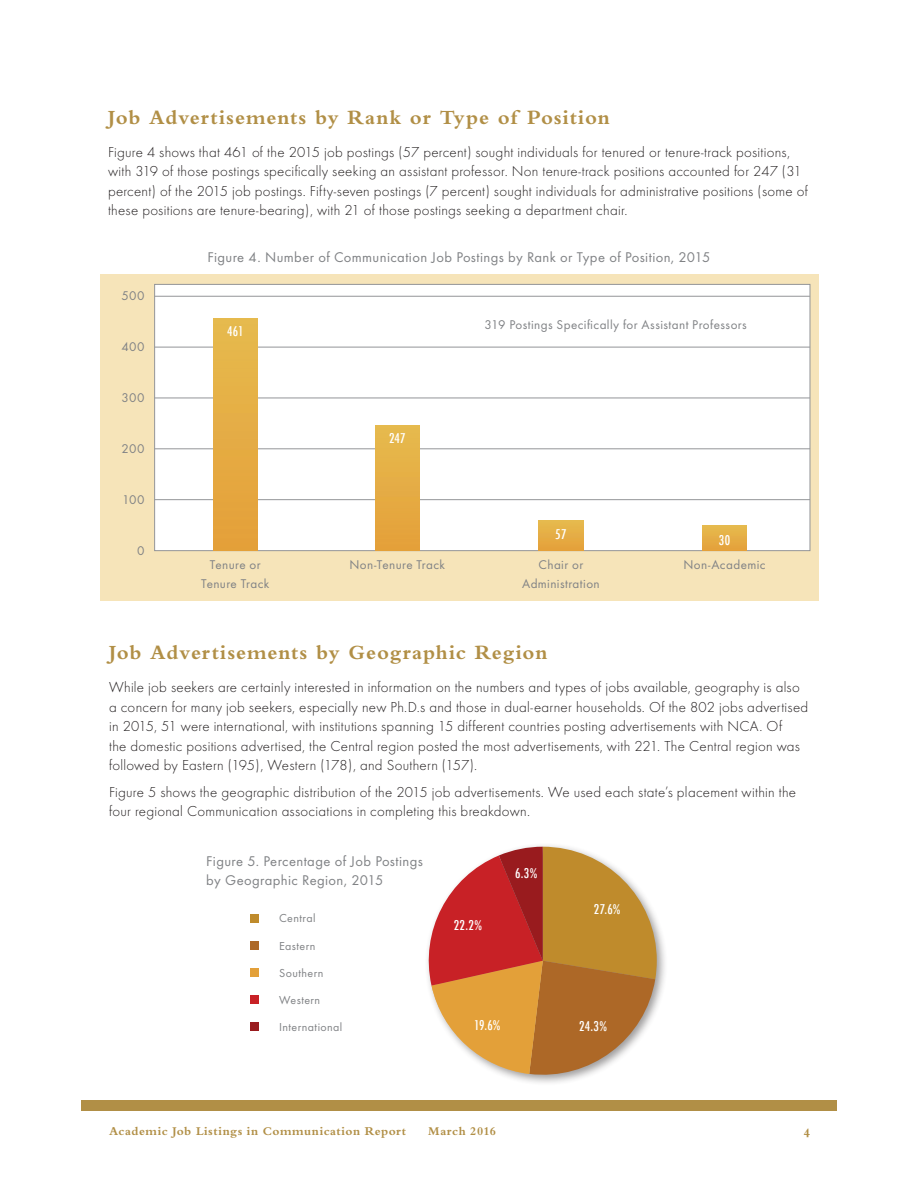
<style>
.page{position:relative;width:918px;height:1188px;background:#fff}
.page>*{position:absolute;margin:0;border:0;box-sizing:border-box;transform-origin:0 0}
.t1{font:21px "Bembo Bold Os F";letter-spacing:.04em;color:#b18f46}
.t2{font:300 15px/19.5px "Futura T";letter-spacing:.015em;color:#231f20}
.t3{font:14.7px/18.8px "Futura T";letter-spacing:.025em;color:#808285}
.t4{font:13.5px "Bembo Bold Os F";color:#b18f46}
.t5{font:13.2px/18.5px "Futura T";letter-spacing:.03em;color:#808285;text-align:center}
.t6{font:500 condensed 13.2px "Futura";letter-spacing:.02em;color:#fff}
.t7{font:700 12.3px "Bembo";letter-spacing:.04em;color:#b18f46}
.t8{font:12px "Futura T";letter-spacing:.035em;color:#808285}
</style>
<div class="page">
<div style="left:81px;top:1100px;width:756px;height:11px;background:#b18f46"></div>
<div style="left:100px;top:275px;width:719px;height:326px;background:#f6e4b9"></div>
<div style="left:154px;top:284px;width:656px;height:267px;background:#fff;border:1px solid #939598"></div>
<hr style="left:155px;top:347px;width:655px;height:1px;background:#939598">
<hr style="left:155px;top:499px;width:655px;height:1px;background:#939598">
<hr style="left:155px;top:448px;width:655px;height:1px;background:#939598">
<hr style="left:155px;top:398px;width:655px;height:1px;background:#939598">
<hr style="left:155px;top:296px;width:655px;height:1px;background:#939598">
<div style="left:213px;top:319px;width:45px;height:232px;background:#e5ac45"></div>
<div style="left:375px;top:426px;width:45px;height:125px;background:#e5ac45"></div>
<div style="left:539px;top:521px;width:44px;height:30px;background:#e5ac45"></div>
<div style="left:702px;top:526px;width:45px;height:25px;background:#e5ac46"></div>
<div style="left:424px;top:842px;width:244px;height:245px;background:#231f20;opacity:.45"></div>
<svg style="left:424px;top:847px;width:233px;height:234px"></svg>
<div style="left:251px;top:914px;width:8px;height:8px;background:#bf8b2c"></div>
<div style="left:251px;top:941px;width:8px;height:9px;background:#ad6827"></div>
<div style="left:251px;top:968px;width:8px;height:9px;background:#e3a039"></div>
<div style="left:251px;top:995px;width:8px;height:9px;background:#c82126"></div>
<div style="left:251px;top:1022px;width:8px;height:9px;background:#991b1e"></div>
<h1 class="t1" style="left:108px;top:105px;width:503px">Job Advertisements by Rank or Type of Position</h1>
<p class="t2" style="left:108px;top:142px;width:702px">Figure 4 shows that 461 of the 2015 job postings (57 percent) sought individuals for tenured or tenure-track positions, with 319 of those postings specifically seeking an assistant professor. Non tenure-track positions accounted for 247 (31 percent) of the 2015 job postings. Fifty-seven postings (7 percent) sought individuals for administrative positions (some of these positions are tenure-bearing), with 21 of those postings seeking a department chair.</p>
<p class="t5" style="left:121px;top:286px;width:25px">500</p>
<p class="t5" style="left:121px;top:337px;width:25px">400</p>
<p class="t5" style="left:121px;top:388px;width:25px">300</p>
<p class="t5" style="left:122px;top:439px;width:25px">200</p>
<p class="t5" style="left:122px;top:491px;width:24px">100</p>
<p class="t5" style="left:137px;top:541px;width:9px">0</p>
<p class="t3" style="left:207px;top:247px;width:505px">Figure 4. Number of Communication Job Postings by Rank or Type of Position, 2015</p>
<p class="t6" style="left:227px;top:323px;width:18px">461</p>
<p class="t5" style="left:201px;top:555px;width:70px">Tenure or<br>Tenure Track</p>
<p class="t5" style="left:485px;top:315px;width:264px">319 Postings Specifically for Assistant Professors</p>
<p class="t6" style="left:389px;top:430px;width:18px">247</p>
<p class="t5" style="left:349px;top:555px;width:97px">Non-Tenure Track</p>
<p class="t6" style="left:555px;top:526px;width:13px">57</p>
<p class="t5" style="left:522px;top:555px;width:79px">Chair or<br>Administration</p>
<p class="t6" style="left:719px;top:531px;width:13px">30</p>
<p class="t5" style="left:683px;top:555px;width:84px">Non-Academic</p>
<h1 class="t1" style="left:109px;top:641px;width:440px">Job Advertisements by Geographic Region</h1>
<p class="t2" style="left:109px;top:678px;width:701px">While job seekers are certainly interested in information on the numbers and types of jobs available, geography is also a concern for many job seekers, especially new Ph.D.s and those in dual-earner households. Of the 802 jobs advertised in 2015, 51 were international, with institutions spanning 15 different countries posting advertisements with NCA. Of<br>the domestic positions advertised, the Central region posted the most advertisements, with 221. The Central region was followed by Eastern (195), Western (178), and Southern (157).</p>
<p class="t2" style="left:109px;top:782px;width:689px">Figure 5 shows the geographic distribution of the 2015 job advertisements. We used each state’s placement within the four regional Communication associations in completing this breakdown.</p>
<p class="t3" style="left:206px;top:852px;width:218px">Figure 5. Percentage of Job Postings by Geographic Region, 2015</p>
<p class="t8" style="left:279px;top:911px;width:38px">Central</p>
<p class="t8" style="left:279px;top:939px;width:38px">Eastern</p>
<p class="t8" style="left:279px;top:966px;width:46px">Southern</p>
<p class="t8" style="left:279px;top:993px;width:43px">Western</p>
<p class="t8" style="left:279px;top:1020px;width:65px">International</p>
<p class="t6" style="left:454px;top:917px;width:30px">22.2%</p>
<p class="t6" style="left:515px;top:865px;width:24px">6.3%</p>
<p class="t6" style="left:594px;top:900px;width:28px">27.6%</p>
<p class="t6" style="left:474px;top:1016px;width:28px">19.6%</p>
<p class="t6" style="left:579px;top:1018px;width:29px">24.3%</p>
<p class="t7" style="left:109px;top:1124px;width:299px">Academic Job Listings in Communication Report</p>
<p class="t7" style="left:428px;top:1124px;width:69px">March 2016</p>
<p class="t4" style="left:804px;top:1124px;width:8px">4</p>
</div>
